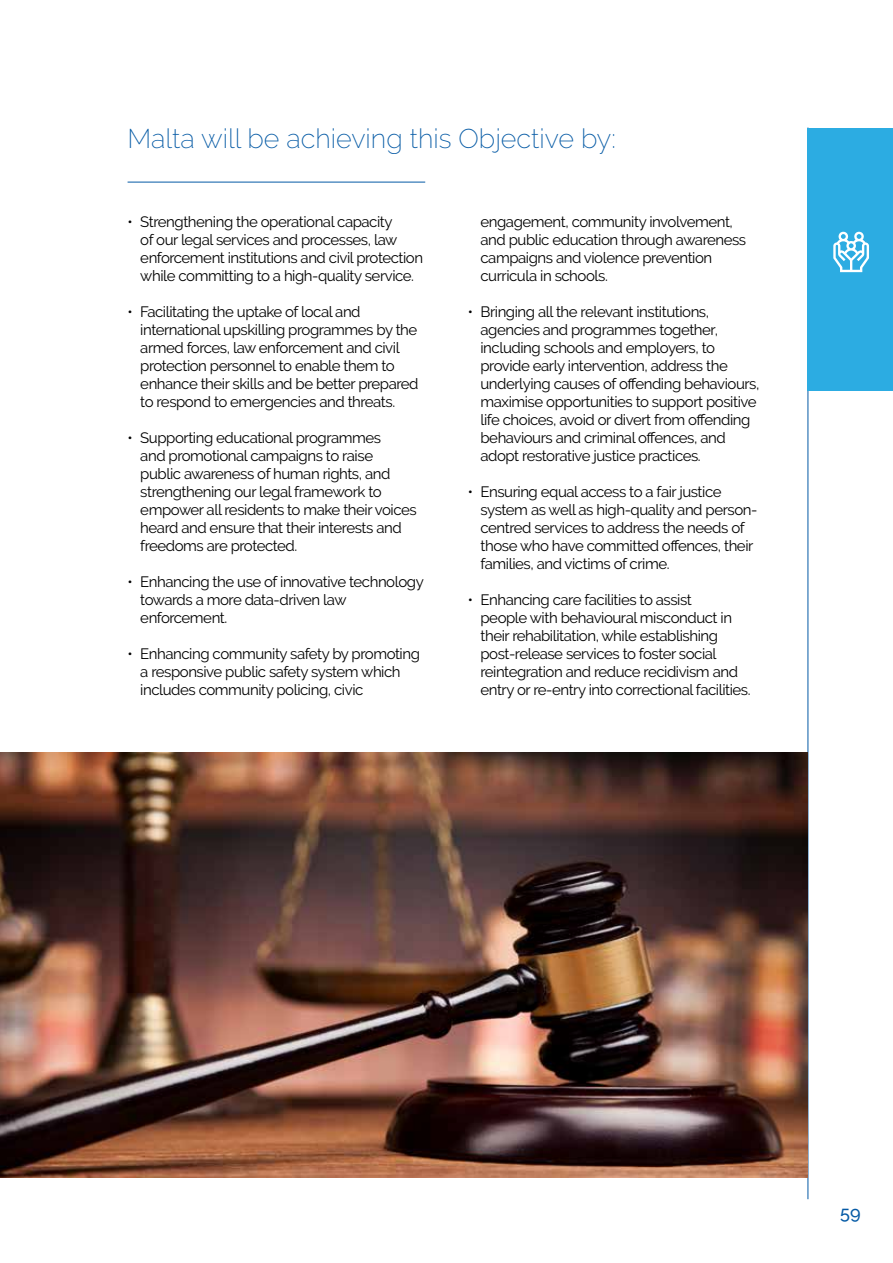
<style>
.page{position:relative;width:893px;height:1263px;background:#fff}
.page>*{position:absolute;margin:0;border:0;box-sizing:border-box;transform-origin:0 0}
.t1{font:200 27px "Raleway";color:#055aa5}
.t2{font:500 18px "Raleway";color:#055aa5}
.t3{font:15px/18px "Raleway";letter-spacing:-.03em;color:#000}
</style>
<div class="page">
<hr style="left:808px;top:128px;width:1px;height:1071px;background:#055aa5">
<img style="left:0;top:753px;width:808px;height:425px">
<div style="left:808px;top:128px;width:85px;height:262px;background:#2cace2"></div>
<svg style="left:833px;top:231px;width:36px;height:41px"></svg>
<hr style="left:128px;top:182px;width:297px;height:1px;background:#055aa5">
<h1 class="t1" style="left:128px;top:122px;width:490px">Malta will be achieving this Objective by:</h1>
<p class="t3" style="left:140px;top:212px;width:284px;text-indent:-13px">• Strengthening the operational capacity<br>of our legal services and processes, law enforcement institutions and civil protection while committing to a high-quality service.</p>
<p class="t3" style="left:140px;top:302px;width:280px;text-indent:-13px">• Facilitating the uptake of local and international upskilling programmes by the armed forces, law enforcement and civil protection personnel to enable them to enhance their skills and be better prepared to respond to emergencies and threats.</p>
<p class="t3" style="left:140px;top:428px;width:278px;text-indent:-13px">• Supporting educational programmes<br>and promotional campaigns to raise public awareness of human rights, and strengthening our legal framework to empower all residents to make their voices heard and ensure that their interests and freedoms are protected.</p>
<p class="t3" style="left:140px;top:572px;width:285px;text-indent:-13px">• Enhancing the use of innovative technology towards a more data-driven law enforcement.</p>
<p class="t3" style="left:140px;top:644px;width:281px;text-indent:-13px">• Enhancing community safety by promoting a responsive public safety system which includes community policing, civic</p>
<p class="t3" style="left:480px;top:212px;width:267px">engagement, community involvement, and public education through awareness campaigns and violence prevention curricula in schools.</p>
<p class="t3" style="left:480px;top:302px;width:280px;text-indent:-13px">• Bringing all the relevant institutions, agencies and programmes together, including schools and employers, to provide early intervention, address the underlying causes of offending behaviours, maximise opportunities to support positive life choices, avoid or divert from offending behaviours and criminal offences, and adopt restorative justice practices.</p>
<p class="t3" style="left:480px;top:482px;width:278px;text-indent:-13px">• Ensuring equal access to a fair justice system as well as high-quality and person&shy;centred services to address the needs of those who have committed offences, their families, and victims of crime.</p>
<p class="t3" style="left:480px;top:590px;width:272px;text-indent:-13px">• Enhancing care facilities to assist<br>people with behavioural misconduct in their rehabilitation, while establishing post-release services to foster social reintegration and reduce recidivism and entry or re-entry into correctional facilities.</p>
<p class="t2" style="left:840px;top:1202px;width:22px">59</p>
</div>
